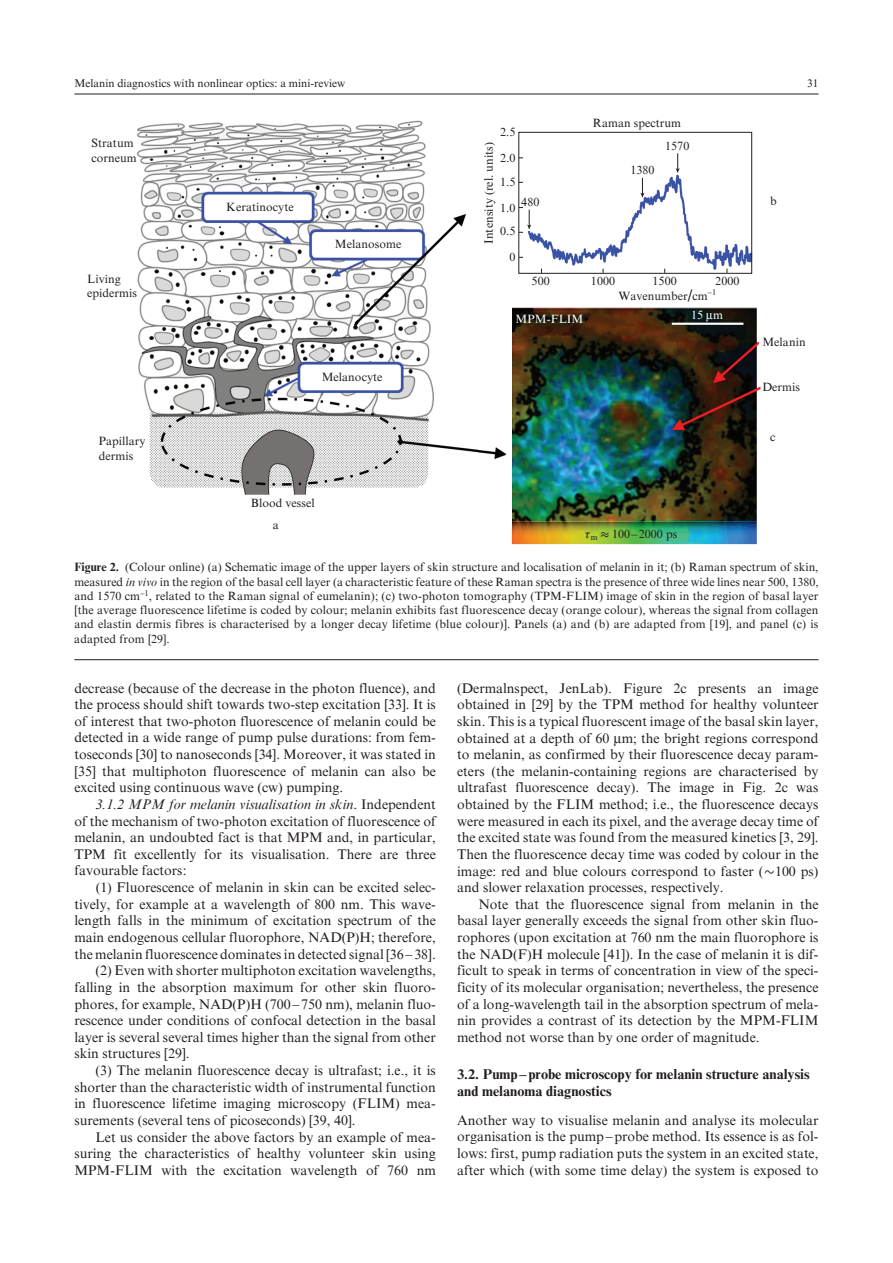
<style>
.page{position:relative;width:893px;height:1263px;background:#fff}
.page>*{position:absolute;margin:0;border:0;box-sizing:border-box;transform-origin:0 0}
.t1{font:700 14.25px/16.5px "Times QE";color:#231f20}
.t2{font:13.95px/16.6px "Times QE";color:#231f20;text-align:justify}
.t3{font:13.95px "Times QE Inclined";color:#231f20}
.t4{font:12px/14.2px "Times QE";letter-spacing:.005em;color:#231f20}
.t5{font:12px "Times QE";letter-spacing:.005em;color:#fff}
.t6{font:11.25px "Times QE";color:#231f20}
.s1{font-size:16.5px}
.s2{font-weight:700}
.s3{font-family:"Times QE Inclined"}
.s4{font-family:"Times QE"}
</style>
<div class="page">
<hr style="left:74px;top:94px;width:745px;height:1px;background:#231f20">
<hr style="left:74px;top:659px;width:745px;height:1px;background:#231f20">
<img style="left:137px;top:120px;width:624px;height:425px">
<div style="left:518px;top:132px;width:234px;height:142px;border:1px solid #231f20"></div>
<svg style="left:519px;top:207px;width:12px;height:26px"></svg>
<svg style="left:640px;top:178px;width:4px;height:20px"></svg>
<svg style="left:676px;top:153px;width:4px;height:20px"></svg>
<svg style="left:707px;top:313px;width:6px;height:8px"></svg>
<svg style="left:601px;top:532px;width:8px;height:5px"></svg>
<p class="t6" style="left:74px;top:77px;width:272px">Melanin diagnostics with nonlinear optics: a mini-review</p>
<p class="t6" style="left:807px;top:77px;width:13px">31</p>
<p class="t4" style="left:500px;top:125px;width:17px">2.5</p>
<p class="t4" style="left:593px;top:116px;width:90px">Raman spectrum</p>
<p class="t4" style="left:91px;top:136px;width:47px">Stratum corneum</p>
<p class="t4" style="left:226px;top:200px;width:69px">Keratinocyte</p>
<p class="t4" style="left:335px;top:237px;width:68px">Melanosome</p>
<p class="t4" style="left:482px;top:244px;width:103px;rotate:-90deg">Intensity (rel. units)</p>
<p class="t4" style="left:500px;top:150px;width:17px">2.0</p>
<p class="t4" style="left:500px;top:175px;width:17px">1.5</p>
<p class="t4" style="left:521px;top:195px;width:20px">480</p>
<p class="t4" style="left:500px;top:201px;width:17px">1.0</p>
<p class="t4" style="left:500px;top:224px;width:17px">0.5</p>
<p class="t4" style="left:630px;top:163px;width:26px">1380</p>
<p class="t4" style="left:665px;top:138px;width:26px">1570</p>
<p class="t4" style="left:770px;top:194px;width:8px">b</p>
<p class="t4" style="left:509px;top:250px;width:7px">0</p>
<p class="t4" style="left:87px;top:271px;width:51px">Living epidermis</p>
<p class="t4" style="left:532px;top:274px;width:20px">500</p>
<p class="t4" style="left:591px;top:274px;width:26px">1000</p>
<p class="t4" style="left:652px;top:274px;width:26px">1500</p>
<p class="t4" style="left:619px;top:274px;width:122px;text-indent:97px">2000<br>Wavenumber<span class="s1">/</span>cm<sup>–1</sup></p>
<p class="t5" style="left:515px;top:313px;width:69px">MPM-FLIM</p>
<p class="t5" style="left:691px;top:308px;width:33px">15 m</p>
<p class="t4" style="left:322px;top:370px;width:62px">Melanocyte</p>
<p class="t4" style="left:762px;top:335px;width:45px">Melanin</p>
<p class="t4" style="left:762px;top:380px;width:39px">Dermis</p>
<p class="t4" style="left:99px;top:434px;width:48px">Papillary dermis</p>
<p class="t4" style="left:770px;top:430px;width:7px">c</p>
<p class="t4" style="left:251px;top:496px;width:65px">Blood vessel</p>
<p class="t4" style="left:273px;top:518px;width:7px">a</p>
<p class="t4" style="left:586px;top:527px;width:93px">▼<sub>m</sub> 100–2000 ps</p>
<p class="t4" style="left:74px;top:560px;width:746px;text-align:justify"><span class="s2">Figure 2.</span> (Colour online) (a) Schematic image of the upper layers of skin structure and localisation of melanin in it; (b) Raman spectrum of skin, measured <span class="s3">in vivo</span> in the region of the basal cell layer (a characteristic feature of these Raman spectra is the presence of three wide lines near 500, 1380, and 1570 cm<sup>–1</sup>, related to the Raman signal of eumelanin); (c) two-photon tomography (TPM-FLIM) image of skin in the region of basal layer [the average fluorescence lifetime is coded by colour; melanin exhibits fast fluorescence decay (orange colour), whereas the signal from collagen and elastin dermis fibres is characterised by a longer decay lifetime (blue colour)]. Panels (a) and (b) are adapted from [19], and panel (c) is adapted from [29].</p>
<p class="t2" style="left:74px;top:679px;width:363px">decrease (because of the decrease in the photon fluence), and the process should shift towards two-step excitation [33]. It is of interest that two-photon fluorescence of melanin could be detected in a wide range of pump pulse durations: from fem&shy;toseconds [30] to nanoseconds [34]. Moreover, it was stated in [35] that multiphoton fluorescence of melanin can also be excited using continuous wave (cw) pumping.</p>
<p class="t3" style="left:96px;top:796px;width:342px">3.1.2 MPM for melanin visualisation in skin<span class="s4">. Independent</span></p>
<p class="t2" style="left:74px;top:812px;width:363px">of the mechanism of two-photon excitation of fluorescence of melanin, an undoubted fact is that MPM and, in particular, TPM fit excellently for its visualisation. There are three favourable factors:</p>
<p class="t2" style="left:96px;top:879px;width:342px">(1) Fluorescence of melanin in skin can be excited selec-</p>
<p class="t2" style="left:74px;top:896px;width:363px">tively, for example at a wavelength of 800 nm. This wave-</p>
<p class="t2" style="left:74px;top:912px;width:363px">length falls in the minimum of excitation spectrum of the</p>
<p class="t2" style="left:74px;top:929px;width:363px">main endogenous cellular fluorophore, NAD(P)H; therefore,</p>
<p class="t2" style="left:74px;top:946px;width:363px">the melanin fluorescence dominates in detected signal [36–38].</p>
<p class="t2" style="left:96px;top:962px;width:342px">(2) Even with shorter multiphoton excitation wavelengths,</p>
<p class="t2" style="left:74px;top:979px;width:363px">falling in the absorption maximum for other skin fluoro-</p>
<p class="t2" style="left:74px;top:995px;width:363px">phores, for example, NAD(P)H (700 –750 nm), melanin fluo-</p>
<p class="t2" style="left:74px;top:1012px;width:363px">rescence under conditions of confocal detection in the basal</p>
<p class="t2" style="left:74px;top:1029px;width:363px">layer is several several times higher than the signal from other</p>
<p class="t2" style="left:74px;top:1045px;width:117px">skin structures [29].</p>
<p class="t2" style="left:96px;top:1062px;width:342px">(3) The melanin fluorescence decay is ultrafast; i.e., it is</p>
<p class="t2" style="left:74px;top:1079px;width:363px">shorter than the characteristic width of instrumental function</p>
<p class="t2" style="left:74px;top:1095px;width:363px">in fluorescence lifetime imaging microscopy (FLIM) mea-</p>
<p class="t2" style="left:74px;top:1112px;width:283px">surements (several tens of picoseconds) [39, 40].</p>
<p class="t2" style="left:96px;top:1128px;width:342px">Let us consider the above factors by an example of mea-</p>
<p class="t2" style="left:74px;top:1145px;width:363px">suring the characteristics of healthy volunteer skin using</p>
<p class="t2" style="left:74px;top:1162px;width:363px">MPM-FLIM with the excitation wavelength of 760 nm</p>
<p class="t2" style="left:457px;top:680px;width:363px">(Dermalnspect, JenLab). Figure 2c presents an image obtained in [29] by the TPM method for healthy volunteer skin. This is a typical fluorescent image of the basal skin layer, obtained at a depth of 60 m; the bright regions correspond to melanin, as confirmed by their fluorescence decay param&shy;eters (the melanin-containing regions are characterised by ultrafast fluorescence decay). The image in Fig. 2c was obtained by the FLIM method; i.e., the fluorescence decays were measured in each its pixel, and the average decay time of the excited state was found from the measured kinetics [3, 29].<br>Then the fluorescence decay time was coded by colour in the image: red and blue colours correspond to faster ( 100 ps) and slower relaxation processes, respectively.</p>
<p class="t2" style="left:457px;top:896px;width:363px;text-indent:21px">Note that the fluorescence signal from melanin in the basal layer generally exceeds the signal from other skin fluo&shy;rophores (upon excitation at 760 nm the main fluorophore is the NAD(F)H molecule [41]). In the case of melanin it is dif&shy;ficult to speak in terms of concentration in view of the speci&shy;ficity of its molecular organisation; nevertheless, the presence of a long-wavelength tail in the absorption spectrum of mela&shy;nin provides a contrast of its detection by the MPM-FLIM method not worse than by one order of magnitude.</p>
<p class="t1" style="left:457px;top:1066px;width:354px">3.2. Pump–probe microscopy for melanin structure analysis and melanoma diagnostics</p>
<p class="t2" style="left:457px;top:1112px;width:363px">Another way to visualise melanin and analyse its molecular organisation is the pump–probe method. Its essence is as fol&shy;lows: first, pump radiation puts the system in an excited state, after which (with some time delay) the system is exposed to</p>
</div>
